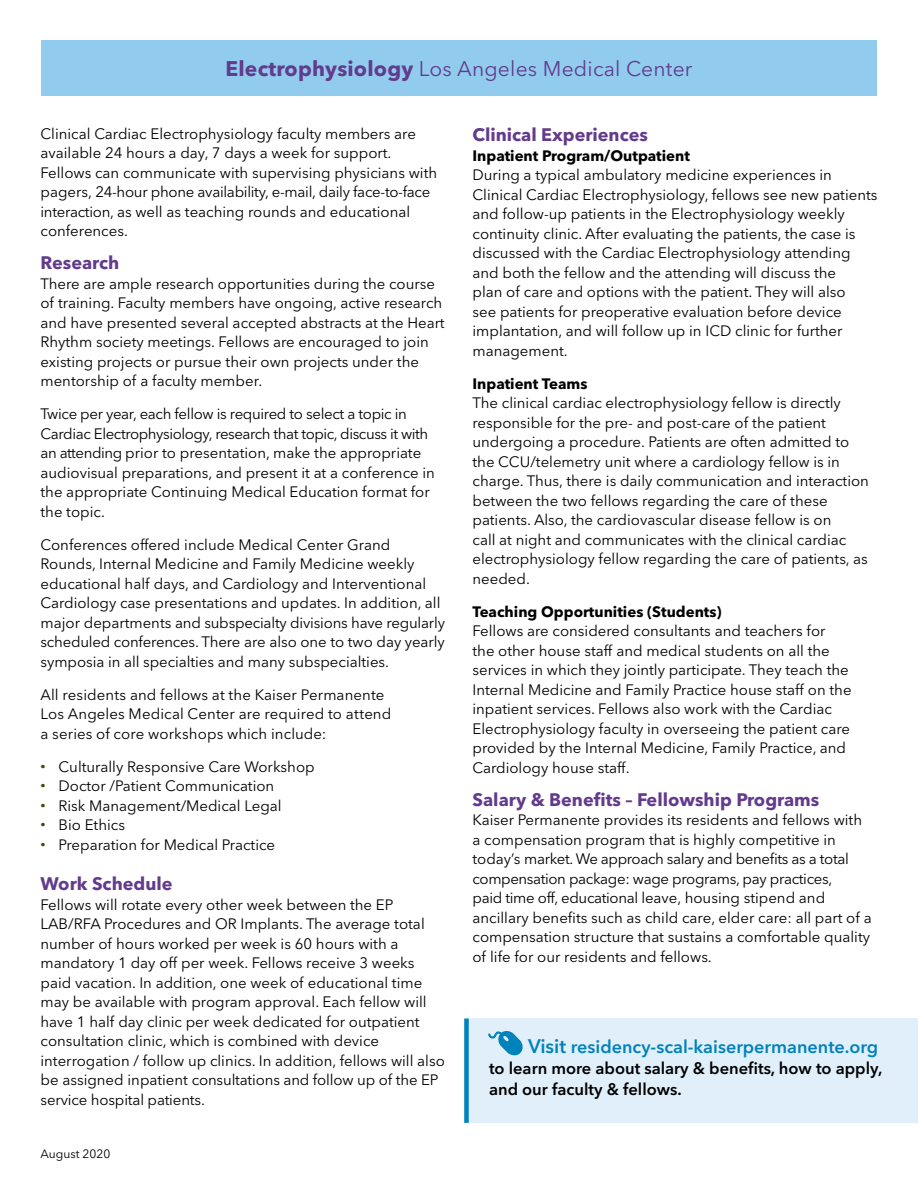
<style>
.page{position:relative;width:918px;height:1188px;background:#fff}
.page>*{position:absolute;margin:0;border:0;box-sizing:border-box;transform-origin:0 0}
.t1{font:21px "Avenir Next LT Pro";letter-spacing:.01em;color:#633b8c}
.Heading_1{font:700 18px "Avenir Next LT Pro";color:#633b8c}
.Call_to_Action{font:600 18px "Avenir Next LT Pro";color:#0083bb}
.Call_to_Action-2{font:600 16.5px/21px "Avenir Next LT Pro";color:#000}
.Body_Text{font:15px/19.5px "Avenir Next LT Pro";color:#000}
.Heading_2{font:700 15px "Avenir Next LT Pro";color:#000}
.Body_Text-2{font:12px "Avenir Next LT Pro";color:#000}
.s1{font-weight:700}
.s2{font-family:"Adobe Caslon Pro";color:#3a4b00}
.s3{font-size:19.5px}
</style>
<div class="page">
<div style="left:464px;top:1018px;width:454px;height:105px;background:#e1effa"></div>
<div style="left:464px;top:1019px;width:5px;height:104px;background:#0083bb"></div>
<svg style="left:488px;top:1031px;width:35px;height:25px"></svg>
<div style="left:41px;top:40px;width:836px;height:56px;background:#91ccef"></div>
<p class="t1" style="left:226px;top:56px;width:468px"><span class="s1">Electrophysiology</span> Los Angeles Medical Center</p>
<p class="Body_Text" style="left:40px;top:124px;width:398px">Clinical Cardiac Electrophysiology faculty members are available 24 hours a day, 7 days a week for support.<br>Fellows can communicate with supervising physicians with pagers, 24-hour phone availability, e-mail, daily face-to-face interaction, as well as teaching rounds and educational conferences.</p>
<p class="Heading_1" style="left:40px;top:252px;width:80px">Research</p>
<p class="Body_Text" style="left:40px;top:274px;width:406px">There are ample research opportunities during the course of training. Faculty members have ongoing, active research and have presented several accepted abstracts at the Heart Rhythm society meetings. Fellows are encouraged to join existing projects or pursue their own projects under the mentorship of a faculty member.</p>
<p class="Body_Text" style="left:40px;top:404px;width:396px">Twice per year, each fellow is required to select a topic in Cardiac Electrophysiology, research that topic, discuss it with an attending prior to presentation, make the appropriate audiovisual preparations, and present it at a conference in the appropriate Continuing Medical Education format for the topic.</p>
<p class="Body_Text" style="left:40px;top:535px;width:406px">Conferences offered include Medical Center Grand Rounds, Internal Medicine and Family Medicine weekly educational half days, and Cardiology and Interventional Cardiology case presentations and updates. In addition, all major departments and subspecialty divisions have regularly scheduled conferences. There are also one to two day yearly symposia in all specialties and many subspecialties.</p>
<p class="Body_Text" style="left:40px;top:685px;width:352px">All residents and fellows at the Kaiser Permanente<br>Los Angeles Medical Center are required to attend a series of core workshops which include:</p>
<p class="Body_Text" style="left:40px;top:757px;width:276px"><span class="s2">•</span> Culturally Responsive Care Workshop</p>
<p class="Body_Text" style="left:40px;top:776px;width:235px"><span class="s2">•</span> Doctor /Patient Communication</p>
<p class="Body_Text" style="left:40px;top:796px;width:243px"><span class="s2">•</span> Risk Management/Medical Legal</p>
<p class="Body_Text" style="left:40px;top:815px;width:86px"><span class="s2">•</span> Bio Ethics</p>
<p class="Body_Text" style="left:40px;top:835px;width:236px"><span class="s2">•</span> Preparation for Medical Practice</p>
<p class="Heading_1" style="left:40px;top:873px;width:134px">Work Schedule</p>
<p class="Body_Text" style="left:40px;top:895px;width:406px">Fellows will rotate every other week between the EP LAB/RFA Procedures and OR Implants. The average total number of hours worked per week is 60 hours with a mandatory 1 day off per week. Fellows receive 3 weeks paid vacation. In addition, one week of educational time may be available with program approval. Each fellow will have 1 half day clinic per week dedicated for outpatient consultation clinic, which is combined with device interrogation / follow up clinics. In addition, fellows will also be assigned inpatient consultations and follow up of the EP service hospital patients.</p>
<p class="Body_Text-2" style="left:40px;top:1147px;width:71px">August 2020</p>
<p class="Heading_1" style="left:472px;top:124px;width:177px">Clinical Experiences</p>
<p class="Heading_2" style="left:472px;top:146px;width:219px">Inpatient Program/Outpatient</p>
<p class="Body_Text" style="left:472px;top:165px;width:406px">During a typical ambulatory medicine experiences in Clinical Cardiac Electrophysiology, fellows see new patients and follow-up patients in the Electrophysiology weekly continuity clinic. After evaluating the patients, the case is discussed with the Cardiac Electrophysiology attending and both the fellow and the attending will discuss the<br>plan of care and options with the patient. They will also<br>see patients for preoperative evaluation before device implantation, and will follow up in ICD clinic for further management.</p>
<p class="Heading_2" style="left:472px;top:374px;width:116px">Inpatient Teams</p>
<p class="Body_Text" style="left:472px;top:393px;width:398px">The clinical cardiac electrophysiology fellow is directly responsible for the pre- and post-care of the patient undergoing a procedure. Patients are often admitted to the CCU/telemetry unit where a cardiology fellow is in charge. Thus, there is daily communication and interaction between the two fellows regarding the care of these patients. Also, the cardiovascular disease fellow is on<br>call at night and communicates with the clinical cardiac electrophysiology fellow regarding the care of patients, as needed.</p>
<p class="Heading_2" style="left:472px;top:602px;width:251px">Teaching Opportunities (Students)</p>
<p class="Body_Text" style="left:472px;top:621px;width:381px">Fellows are considered consultants and teachers for<br>the other house staff and medical students on all the services in which they jointly participate. They teach the Internal Medicine and Family Practice house staff on the inpatient services. Fellows also work with the Cardiac Electrophysiology faculty in overseeing the patient care provided by the Internal Medicine, Family Practice, and Cardiology house staff.</p>
<p class="Heading_1" style="left:472px;top:788px;width:348px">Salary &amp; Benefits – Fellowship Programs</p>
<p class="Body_Text" style="left:472px;top:810px;width:401px">Kaiser Permanente provides its residents and fellows with a compensation program that is highly competitive in today’s market. We approach salary and benefits as a total compensation package: wage programs, pay practices,<br>paid time off, educational leave, housing stipend and ancillary benefits such as child care, elder care: all part of a compensation structure that sustains a comfortable quality of life for our residents and fellows.</p>
<p class="Call_to_Action" style="left:528px;top:1036px;width:352px"><span class="s3">Visit</span> residency-scal-kaiserpermanente.org</p>
<p class="Call_to_Action-2" style="left:489px;top:1058px;width:395px">to learn more about salary &amp; benefits, how to apply, and our faculty &amp; fellows.</p>
</div>
